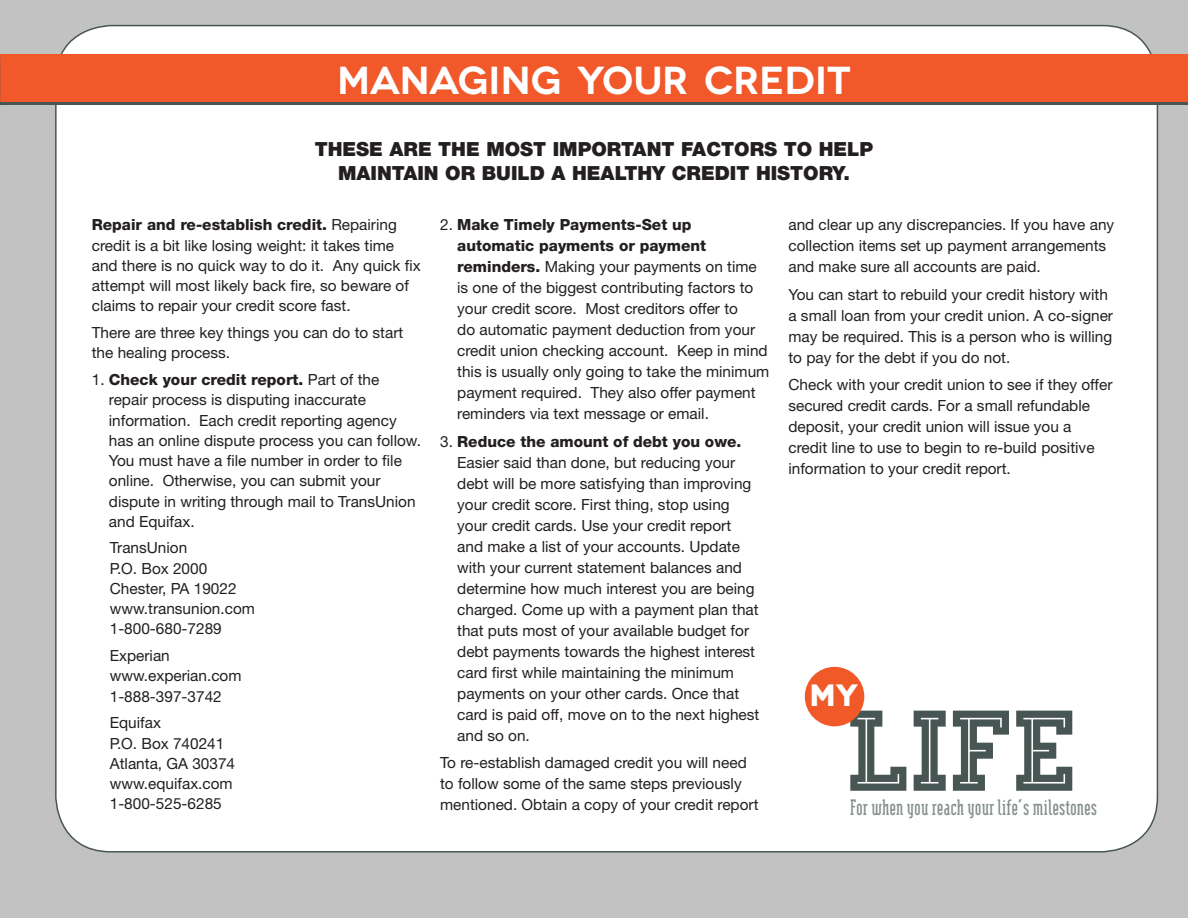
<style>
.page{position:relative;width:1188px;height:918px;background:#c2c2c2}
.page>*{position:absolute;margin:0;border:0;box-sizing:border-box;transform-origin:0 0}
.t1{font:114.45px "Homestead Inline";color:#475553}
.t2{font:600 39px "Novecentowide";color:#fff}
.t3{font:700 30.75px "Novecentowide";color:#fff}
.t4{font:700 26.7px "Modular Serif";color:#868e8e}
.t5{font:900 19.5px/24px "Helvetica Neue";color:#231f20;text-align:center}
.t6{font:15.3px/21px "Helvetica Neue";color:#231f20}
.s1{font-weight:800}
</style>
<div class="page">
<div style="left:56px;top:26px;width:1101px;height:826px;background:#fff;border-radius:55px"></div>
<div style="left:0;top:58px;width:1188px;height:47px;background:#475654"></div>
<div style="left:0;top:54px;width:1188px;height:48px;background:#f1582a"></div>
<div style="left:805px;top:667px;width:59px;height:59px;background:#f15929;border-radius:50%"></div>
<p class="t2" style="left:337px;top:57px;width:515px">MANAGING YOUR CREDIT</p>
<p class="t5" style="left:315px;top:137px;width:560px">THESE ARE THE MOST IMPORTANT FACTORS TO HELP<br>MAINTAIN OR BUILD A HEALTHY CREDIT HISTORY.</p>
<p class="t6" style="left:92px;top:215px;width:330px;line-height:20.2px"><span class="s1">Repair and re-establish credit.</span> Repairing credit is a bit like losing weight: it takes time and there is no quick way to do it. Any quick fix attempt will most likely back fire, so beware of claims to repair your credit score fast.</p>
<p class="t6" style="left:92px;top:322px;width:313px;line-height:20.2px">There are three key things you can do to start the healing process.</p>
<p class="t6" style="left:109px;top:369px;width:314px;line-height:20.2px;text-indent:-17px">1. <span class="s1">Check your credit report.</span> Part of the repair process is disputing inaccurate information. Each credit reporting agency has an online dispute process you can follow.<br>You must have a file number in order to file online. Otherwise, you can submit your dispute in writing through mail to TransUnion and Equifax.</p>
<p class="t6" style="left:110px;top:538px;width:147px;line-height:20.2px">TransUnion<br>P.O. Box 2000<br>Chester, PA 19022 www.transunion.com<br>1-800-680-7289</p>
<p class="t6" style="left:110px;top:645px;width:133px;line-height:20.2px">Experian www.experian.com<br>1-888-397-3742</p>
<p class="t6" style="left:110px;top:713px;width:127px;line-height:20.2px">Equifax<br>P.O. Box 740241<br>Atlanta, GA 30374 www.equifax.com<br>1-800-525-6285</p>
<p class="t6" style="left:457px;top:214px;width:314px;text-indent:-17px">2. <span class="s1">Make Timely Payments-Set up automatic payments or payment reminders.</span> Making your payments on time is one of the biggest contributing factors to your credit score. Most creditors offer to<br>do automatic payment deduction from your credit union checking account. Keep in mind this is usually only going to take the minimum payment required. They also offer payment reminders via text message or email.</p>
<p class="t6" style="left:457px;top:431px;width:304px;text-indent:-17px">3. <span class="s1">Reduce the amount of debt you owe.<br></span>Easier said than done, but reducing your debt will be more satisfying than improving your credit score. First thing, stop using your credit cards. Use your credit report and make a list of your accounts. Update with your current statement balances and determine how much interest you are being charged. Come up with a payment plan that that puts most of your available budget for debt payments towards the highest interest card first while maintaining the minimum payments on your other cards. Once that card is paid off, move on to the next highest and so on.</p>
<p class="t6" style="left:440px;top:752px;width:320px">To re-establish damaged credit you will need to follow some of the same steps previously mentioned. Obtain a copy of your credit report</p>
<p class="t6" style="left:788px;top:214px;width:327px">and clear up any discrepancies. If you have any collection items set up payment arrangements and make sure all accounts are paid.</p>
<p class="t6" style="left:788px;top:284px;width:326px">You can start to rebuild your credit history with a small loan from your credit union. A co-signer may be required. This is a person who is willing to pay for the debt if you do not.</p>
<p class="t6" style="left:788px;top:374px;width:326px">Check with your credit union to see if they offer secured credit cards. For a small refundable deposit, your credit union will issue you a credit line to use to begin to re-build positive information to your credit report.</p>
<p class="t3" style="left:809px;top:676px;width:50px">My</p>
<p class="t1" style="left:850px;top:684px;width:231px">Life</p>
<p class="t4" style="left:850px;top:795px;width:248px">For when you reach your life’s milestones</p>
</div>
